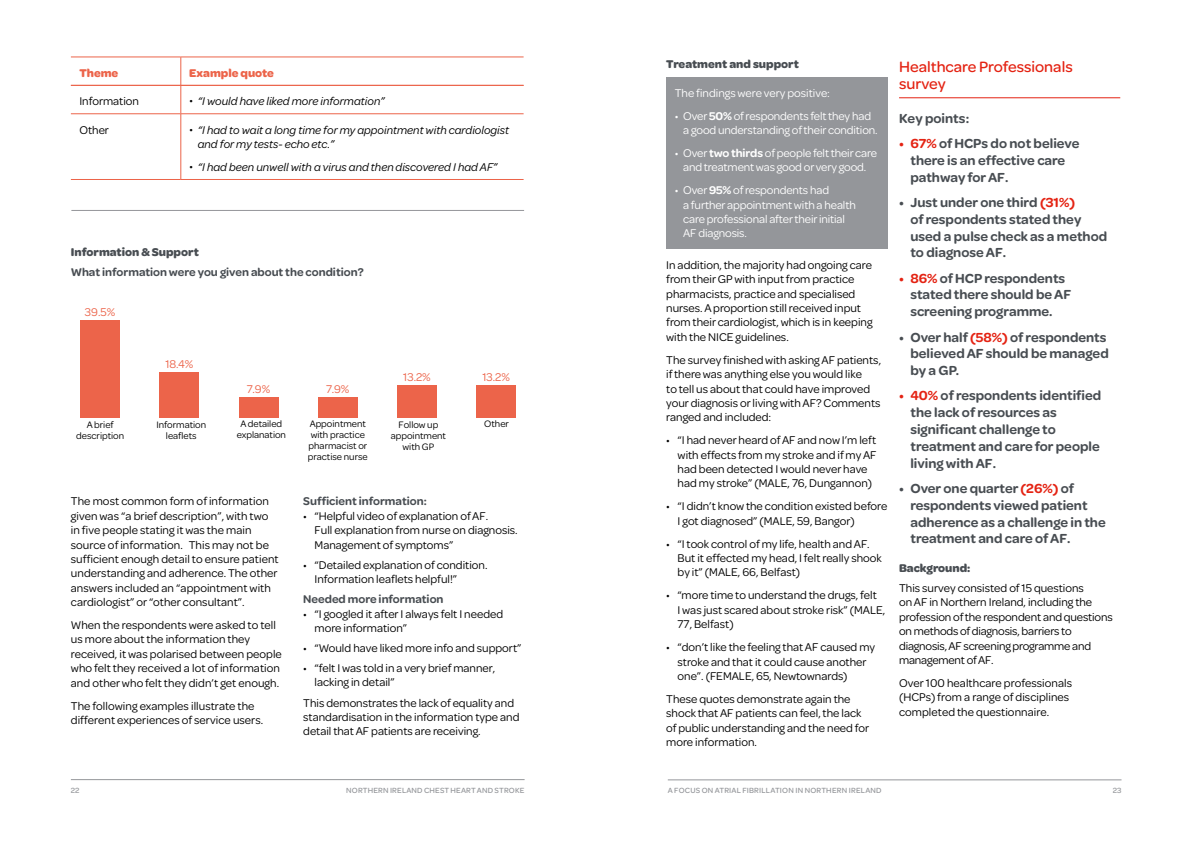
<style>
.page{position:relative;width:1191px;height:842px;background:#fff}
.page>*{position:absolute;margin:0;border:0;box-sizing:border-box;transform-origin:0 0}
.t1{font:500 16px/17px "Omnes";color:#e42313}
.t2{font:600 14px/16.8px "Omnes";color:#484d52}
.t3{font:12px/14.4px "Omnes";color:#000}
.t4{font:12px/14.4px "Omnes";letter-spacing:-.01em;color:#fff}
.t5{font:italic 12px/14.4px "Omnes";color:#000}
.t6{font:600 12px "Omnes";color:#484d52}
.t7{font:700 12px "Omnes";color:#484d52}
.t8{font:12px "Omnes";color:#ec644a}
.t9{font:700 12px "Omnes";color:#ec644a}
.t10{font:10px/11px "Omnes";color:#000;text-align:center}
.t11{font:500 8px "Omnes";letter-spacing:.02em;color:#94969a}
.s1{font-weight:600}
.s2{color:#e42313}
</style>
<div class="page">
<hr style="left:71px;top:114px;width:110px;height:1px;background:#ec644a">
<hr style="left:181px;top:114px;width:342px;height:1px;background:#ec644a">
<hr style="left:181px;top:114px;width:1px;height:65px;background:#ec644a">
<hr style="left:71px;top:179px;width:110px;height:1px;background:#ec644a">
<hr style="left:181px;top:179px;width:342px;height:1px;background:#ec644a">
<hr style="left:899px;top:97px;width:221px;height:1px;background:#e42313">
<hr style="left:71px;top:210px;width:453px;height:1px;background:#94969a">
<svg style="left:181px;top:58px;width:1px;height:56px"></svg>
<hr style="left:71px;top:85px;width:110px;height:1px;background:#ec644a">
<hr style="left:181px;top:85px;width:342px;height:1px;background:#ec644a">
<hr style="left:71px;top:57px;width:110px;height:1px;background:#ec644a">
<hr style="left:181px;top:57px;width:342px;height:1px;background:#ec644a">
<div style="left:666px;top:77px;width:221px;height:172px;background:#94969a"></div>
<div style="left:80px;top:320px;width:40px;height:97px;background:#ec644a"></div>
<div style="left:159px;top:372px;width:40px;height:45px;background:#ec644a"></div>
<div style="left:239px;top:397px;width:39px;height:20px;background:#ec644a"></div>
<div style="left:318px;top:397px;width:40px;height:20px;background:#ec644a"></div>
<div style="left:397px;top:385px;width:40px;height:32px;background:#ec644a"></div>
<div style="left:476px;top:385px;width:40px;height:33px;background:#ec644a"></div>
<hr style="left:71px;top:779px;width:453px;height:1px;background:#94969a">
<hr style="left:668px;top:780px;width:453px;height:1px;background:#94969a">
<p class="t9" style="left:79px;top:64px;width:40px">Theme</p>
<p class="t9" style="left:189px;top:64px;width:86px">Example quote</p>
<p class="t3" style="left:79px;top:93px;width:61px">Information</p>
<p class="t5" style="left:189px;top:94px;width:197px">• “I would have liked more information”</p>
<p class="t3" style="left:79px;top:122px;width:31px">Other</p>
<p class="t5" style="left:198px;top:122px;width:313px;text-indent:-9px">• “I had to wait a long time for my appointment with cardiologist and for my tests- echo etc.”</p>
<p class="t5" style="left:189px;top:159px;width:310px">• “I had been unwell with a virus and then discovered I had AF”</p>
<p class="t7" style="left:71px;top:243px;width:129px">Information &amp; Support</p>
<p class="t6" style="left:71px;top:264px;width:294px">What information were you given about the condition?</p>
<p class="t8" style="left:85px;top:304px;width:32px">39.5%</p>
<p class="t10" style="left:76px;top:418px;width:49px">A brief description</p>
<p class="t8" style="left:165px;top:356px;width:30px">18.4%</p>
<p class="t10" style="left:156px;top:418px;width:51px">Information leaflets</p>
<p class="t8" style="left:247px;top:381px;width:25px">7.9%</p>
<p class="t10" style="left:237px;top:417px;width:51px">A detailed explanation</p>
<p class="t3" style="left:71px;top:493px;width:209px">The most common form of information given was “a brief description”, with two in five people stating it was the main source of information. This may not be sufficient enough detail to ensure patient understanding and adherence. The other answers included an “appointment with cardiologist” or “other consultant”.</p>
<p class="t3" style="left:71px;top:617px;width:212px">When the respondents were asked to tell us more about the information they received, it was polarised between people who felt they received a lot of information and other who felt they didn’t get enough.</p>
<p class="t3" style="left:71px;top:698px;width:194px">The following examples illustrate the different experiences of service users.</p>
<p class="t8" style="left:326px;top:381px;width:25px">7.9%</p>
<p class="t10" style="left:308px;top:417px;width:61px;text-align:left">Appointment with practice pharmacist or practise nurse</p>
<p class="t8" style="left:403px;top:369px;width:29px">13.2%</p>
<p class="t10" style="left:391px;top:418px;width:57px">Follow up appointment with GP</p>
<p class="t8" style="left:482px;top:369px;width:29px">13.2%</p>
<p class="t10" style="left:484px;top:418px;width:26px">Other</p>
<p class="t6" style="left:303px;top:493px;width:125px">Sufficient information:</p>
<p class="t3" style="left:314px;top:508px;width:205px;text-indent:-11px">• “Helpful video of explanation of AF.<br>Full explanation from nurse on diagnosis.<br>Management of symptoms”</p>
<p class="t3" style="left:314px;top:557px;width:174px;text-indent:-11px">• “Detailed explanation of condition.<br>Information leaflets helpful!”</p>
<p class="t6" style="left:303px;top:591px;width:142px">Needed more information</p>
<p class="t3" style="left:314px;top:606px;width:190px;text-indent:-11px">• “I googled it after I always felt I needed more information”</p>
<p class="t3" style="left:303px;top:640px;width:220px">• “Would have liked more info and support”</p>
<p class="t3" style="left:314px;top:660px;width:182px;text-indent:-11px">• “felt I was told in a very brief manner, lacking in detail”</p>
<p class="t3" style="left:303px;top:695px;width:218px">This demonstrates the lack of equality and standardisation in the information type and detail that AF patients are receiving.</p>
<p class="t7" style="left:666px;top:56px;width:134px">Treatment and support</p>
<p class="t4" style="left:674px;top:85px;width:157px">The findings were very positive:</p>
<p class="t4" style="left:683px;top:108px;width:196px;text-indent:-9px">• Over <span class="s1">50%</span> of respondents felt they had a good understanding of their condition.</p>
<p class="t4" style="left:674px;top:145px;width:204px;text-align:center">• Over <span class="s1">two thirds</span> of people felt their care and treatment was good or very good.</p>
<p class="t4" style="left:683px;top:182px;width:174px;text-indent:-9px">• Over <span class="s1">95%</span> of respondents had<br>a further appointment with a health care professional after their initial<br>AF diagnosis.</p>
<p class="t3" style="left:666px;top:257px;width:208px">In addition, the majority had ongoing care from their GP with input from practice pharmacists, practice and specialised nurses. A proportion still received input from their cardiologist, which is in keeping with the NICE guidelines.</p>
<p class="t3" style="left:666px;top:352px;width:216px">The survey finished with asking AF patients, if there was anything else you would like<br>to tell us about that could have improved your diagnosis or living with AF? Comments ranged and included:</p>
<p class="t3" style="left:677px;top:432px;width:200px;text-indent:-11px">• “I had never heard of AF and now I’m left with effects from my stroke and if my AF had been detected I would never have had my stroke” (MALE, 76, Dungannon)</p>
<p class="t3" style="left:677px;top:498px;width:211px;text-indent:-11px">• “I didn’t know the condition existed before<br>I got diagnosed” (MALE, 59, Bangor)</p>
<p class="t3" style="left:677px;top:536px;width:206px;text-indent:-11px">• “I took control of my life, health and AF.<br>But it effected my head, I felt really shook by it” (MALE, 66, Belfast)</p>
<p class="t3" style="left:677px;top:587px;width:209px;text-indent:-11px">• “more time to understand the drugs, felt<br>I was just scared about stroke risk” (MALE,<br>77, Belfast)</p>
<p class="t3" style="left:677px;top:639px;width:199px;text-indent:-11px">• “don’t like the feeling that AF caused my stroke and that it could cause another one”. (FEMALE, 65, Newtownards)</p>
<p class="t3" style="left:666px;top:691px;width:204px">These quotes demonstrate again the shock that AF patients can feel, the lack of public understanding and the need for more information.</p>
<h1 class="t1" style="left:899px;top:57px;width:175px">Healthcare Professionals survey</h1>
<p class="t2" style="left:899px;top:109px;width:72px">Key points:</p>
<p class="t2" style="left:910px;top:134px;width:171px;text-indent:-11px"><span class="s2">• 67%</span> of HCPs do not believe there is an effective care pathway for AF.</p>
<p class="t2" style="left:910px;top:193px;width:198px;text-indent:-11px">• Just under one third <span class="s2">(31%)<br></span>of respondents stated they used a pulse check as a method to diagnose AF.</p>
<p class="t2" style="left:910px;top:269px;width:162px;text-indent:-11px"><span class="s2">• 86%</span> of HCP respondents stated there should be AF screening programme.</p>
<p class="t2" style="left:910px;top:328px;width:200px;text-indent:-11px">• Over half <span class="s2">(58%)</span> of respondents believed AF should be managed by a GP.</p>
<p class="t2" style="left:910px;top:386px;width:192px;text-indent:-11px"><span class="s2">• 40%</span> of respondents identified the lack of resources as significant challenge to treatment and care for people living with AF.</p>
<p class="t2" style="left:910px;top:479px;width:197px;text-indent:-11px">• Over one quarter <span class="s2">(26%)</span> of respondents viewed patient adherence as a challenge in the treatment and care of AF.</p>
<p class="t7" style="left:899px;top:559px;width:73px">Background:</p>
<p class="t3" style="left:899px;top:580px;width:215px">This survey consisted of 15 questions<br>on AF in Northern Ireland, including the profession of the respondent and questions on methods of diagnosis, barriers to diagnosis, AF screening programme and management of AF.</p>
<p class="t3" style="left:899px;top:675px;width:174px">Over 100 healthcare professionals (HCPs) from a range of disciplines completed the questionnaire.</p>
<p class="t11" style="left:71px;top:785px;width:10px">22</p>
<p class="t11" style="left:346px;top:785px;width:180px">NORTHERN IRELAND CHEST HEART AND STROKE</p>
<p class="t11" style="left:668px;top:785px;width:215px">A FOCUS ON ATRIAL FIBRILLATION IN NORTHERN IRELAND</p>
<p class="t11" style="left:1112px;top:785px;width:10px">23</p>
</div>
